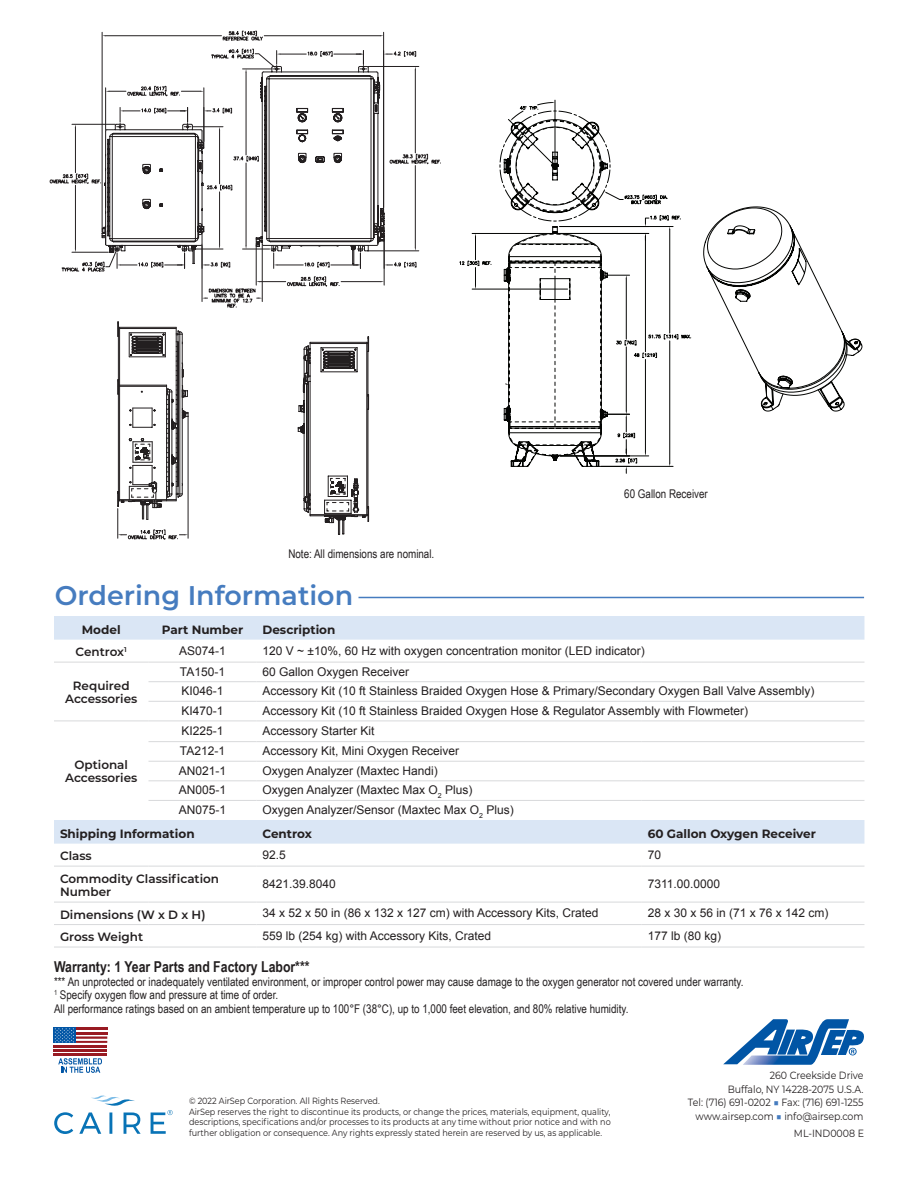
<style>
.page{position:relative;width:918px;height:1188px;background:#fff}
.page>*{position:absolute;margin:0;border:0;box-sizing:border-box;transform-origin:0 0}
.t1{font:600 27px "Montserrat";color:#467cbf}
.t2{font:700 15px "Arial Narrow";color:#231f20}
.Specs_Table{font:12px "Arial";color:#231f20}
.t3{font:12px/13.5px "Arial Narrow";color:#231f20}
.Specs_Table-2{font:600 12px/13.5px "Montserrat";color:#231f20}
.Titles{font:700 12px "Montserrat";color:#231f20}
.t4{font:10.5px/13.5px "Montserrat";color:#231f20;text-align:right;scale:.9 1}
.t5{font:9px/10.5px "Montserrat";color:#231f20;scale:.9 1}
.s1{color:#467cbf}
</style>
<div class="page">
<svg style="left:723px;top:1019px;width:141px;height:46px"></svg>
<svg style="left:54px;top:1112px;width:19px;height:22px"></svg>
<svg style="left:79px;top:1096px;width:62px;height:38px"></svg>
<svg style="left:151px;top:1110px;width:22px;height:24px"></svg>
<svg style="left:53px;top:1030px;width:54px;height:24px"></svg>
<hr style="left:75px;top:1028px;width:32px;height:2px;background:#981a22">
<hr style="left:75px;top:1032px;width:32px;height:2px;background:#981a22">
<hr style="left:75px;top:1036px;width:32px;height:3px;background:#981a22">
<hr style="left:75px;top:1041px;width:32px;height:2px;background:#981a22">
<hr style="left:53px;top:1045px;width:54px;height:2px;background:#981a22">
<hr style="left:53px;top:1050px;width:54px;height:2px;background:#981a22">
<hr style="left:53px;top:1054px;width:54px;height:2px;background:#981a22">
<svg style="left:53px;top:1028px;width:22px;height:15px"></svg>
<svg style="left:55px;top:1028px;width:19px;height:15px"></svg>
<svg style="left:58px;top:1058px;width:44px;height:15px"></svg>
<svg style="left:54px;top:616px;width:810px;height:228px"></svg>
<hr style="left:54px;top:662px;width:94px;height:1px;background:#d8d9db">
<hr style="left:148px;top:662px;width:108px;height:1px;background:#d8d9db">
<hr style="left:256px;top:662px;width:386px;height:1px;background:#d8d9db">
<hr style="left:642px;top:662px;width:222px;height:1px;background:#d8d9db">
<hr style="left:148px;top:681px;width:108px;height:1px;background:#d8d9db">
<hr style="left:256px;top:681px;width:386px;height:1px;background:#d8d9db">
<hr style="left:642px;top:681px;width:222px;height:1px;background:#d8d9db">
<hr style="left:148px;top:701px;width:108px;height:1px;background:#d8d9db">
<hr style="left:256px;top:701px;width:386px;height:1px;background:#d8d9db">
<hr style="left:642px;top:701px;width:222px;height:1px;background:#d8d9db">
<hr style="left:54px;top:721px;width:94px;height:1px;background:#d8d9db">
<hr style="left:148px;top:721px;width:108px;height:1px;background:#d8d9db">
<hr style="left:256px;top:721px;width:386px;height:1px;background:#d8d9db">
<hr style="left:642px;top:721px;width:222px;height:1px;background:#d8d9db">
<hr style="left:148px;top:741px;width:108px;height:1px;background:#d8d9db">
<hr style="left:256px;top:741px;width:386px;height:1px;background:#d8d9db">
<hr style="left:642px;top:741px;width:222px;height:1px;background:#d8d9db">
<hr style="left:148px;top:761px;width:108px;height:1px;background:#d8d9db">
<hr style="left:256px;top:761px;width:386px;height:1px;background:#d8d9db">
<hr style="left:642px;top:761px;width:222px;height:1px;background:#d8d9db">
<hr style="left:148px;top:780px;width:108px;height:1px;background:#d8d9db">
<hr style="left:256px;top:780px;width:386px;height:1px;background:#d8d9db">
<hr style="left:642px;top:780px;width:222px;height:1px;background:#d8d9db">
<hr style="left:148px;top:800px;width:108px;height:1px;background:#d8d9db">
<hr style="left:256px;top:800px;width:386px;height:1px;background:#d8d9db">
<hr style="left:642px;top:800px;width:222px;height:1px;background:#d8d9db">
<hr style="left:54px;top:866px;width:94px;height:1px;background:#d8d9db">
<hr style="left:148px;top:866px;width:108px;height:1px;background:#d8d9db">
<hr style="left:256px;top:866px;width:386px;height:1px;background:#d8d9db">
<hr style="left:642px;top:866px;width:222px;height:1px;background:#d8d9db">
<hr style="left:54px;top:902px;width:94px;height:1px;background:#d8d9db">
<hr style="left:148px;top:902px;width:108px;height:1px;background:#d8d9db">
<hr style="left:256px;top:902px;width:386px;height:1px;background:#d8d9db">
<hr style="left:642px;top:902px;width:222px;height:1px;background:#d8d9db">
<hr style="left:54px;top:924px;width:94px;height:1px;background:#d8d9db">
<hr style="left:148px;top:924px;width:108px;height:1px;background:#d8d9db">
<hr style="left:256px;top:924px;width:386px;height:1px;background:#d8d9db">
<hr style="left:642px;top:924px;width:222px;height:1px;background:#d8d9db">
<hr style="left:54px;top:947px;width:94px;height:1px;background:#d8d9db">
<hr style="left:148px;top:947px;width:108px;height:1px;background:#d8d9db">
<hr style="left:256px;top:947px;width:386px;height:1px;background:#d8d9db">
<hr style="left:642px;top:947px;width:222px;height:1px;background:#d8d9db">
<svg style="left:691px;top:206px;width:169px;height:206px"></svg>
<svg style="left:460px;top:100px;width:231px;height:374px"></svg>
<svg style="left:114px;top:31px;width:253px;height:10px"></svg>
<svg style="left:50px;top:48px;width:369px;height:491px"></svg>
<hr style="left:358px;top:597px;width:506px;height:1px;background:#467cbf">
<p class="t3" style="left:288px;top:547px;width:148px">Note: All dimensions are nominal.</p>
<p class="t1" style="left:55px;top:576px;width:300px">Ordering Information</p>
<p class="t3" style="left:624px;top:486px;width:85px">60 Gallon Receiver</p>
<p class="Titles" style="left:82px;top:621px;width:40px">Model</p>
<p class="Titles" style="left:162px;top:621px;width:83px">Part Number</p>
<p class="Titles" style="left:262px;top:621px;width:74px">Description</p>
<p class="Specs_Table-2" style="left:76px;top:645px;width:53px">Centrox<sup>1</sup></p>
<p class="Specs_Table" style="left:179px;top:643px;width:48px">AS074-1</p>
<p class="Specs_Table" style="left:262px;top:643px;width:384px">120 V ~ ±10%, 60 Hz with oxygen concentration monitor (LED indicator)</p>
<p class="Specs_Table-2" style="left:73px;top:678px;width:58px">Required</p>
<p class="Specs_Table-2" style="left:65px;top:692px;width:74px">Accessories</p>
<p class="Specs_Table" style="left:180px;top:664px;width:47px">TA150-1</p>
<p class="Specs_Table" style="left:262px;top:664px;width:148px">60 Gallon Oxygen Receiver</p>
<p class="Specs_Table" style="left:181px;top:683px;width:44px">KI046-1</p>
<p class="Specs_Table" style="left:262px;top:683px;width:553px">Accessory Kit (10 ft Stainless Braided Oxygen Hose &amp; Primary/Secondary Oxygen Ball Valve Assembly)</p>
<p class="Specs_Table" style="left:181px;top:703px;width:44px">KI470-1</p>
<p class="Specs_Table" style="left:262px;top:703px;width:487px">Accessory Kit (10 ft Stainless Braided Oxygen Hose &amp; Regulator Assembly with Flowmeter)</p>
<p class="Specs_Table" style="left:181px;top:723px;width:44px">KI225-1</p>
<p class="Specs_Table" style="left:262px;top:723px;width:114px">Accessory Starter Kit</p>
<p class="Specs_Table" style="left:180px;top:743px;width:47px">TA212-1</p>
<p class="Specs_Table" style="left:262px;top:743px;width:198px">Accessory Kit, Mini Oxygen Receiver</p>
<p class="Specs_Table" style="left:179px;top:763px;width:49px">AN021-1</p>
<p class="Specs_Table" style="left:262px;top:763px;width:177px">Oxygen Analyzer (Maxtec Handi)</p>
<p class="Specs_Table" style="left:179px;top:782px;width:49px">AN005-1</p>
<p class="Specs_Table" style="left:262px;top:782px;width:211px">Oxygen Analyzer (Maxtec Max O<sub>2</sub> Plus)</p>
<p class="Specs_Table" style="left:179px;top:802px;width:49px">AN075-1</p>
<p class="Specs_Table" style="left:262px;top:802px;width:253px">Oxygen Analyzer/Sensor (Maxtec Max O<sub>2</sub> Plus)</p>
<p class="Titles" style="left:60px;top:825px;width:136px">Shipping Information</p>
<p class="Titles" style="left:262px;top:825px;width:51px">Centrox</p>
<p class="Titles" style="left:648px;top:825px;width:170px">60 Gallon Oxygen Receiver</p>
<p class="Specs_Table-2" style="left:60px;top:849px;width:33px">Class</p>
<p class="Specs_Table" style="left:262px;top:847px;width:25px">92.5</p>
<p class="Specs_Table" style="left:648px;top:847px;width:15px">70</p>
<p class="Specs_Table-2" style="left:60px;top:871px;width:161px">Commodity Classification<br>Number</p>
<p class="Specs_Table" style="left:262px;top:876px;width:75px">8421.39.8040</p>
<p class="Specs_Table" style="left:648px;top:876px;width:74px">7311.00.0000</p>
<p class="Specs_Table-2" style="left:60px;top:907px;width:147px">Dimensions (W x D x H)</p>
<p class="Specs_Table" style="left:262px;top:905px;width:338px">34 x 52 x 50 in (86 x 132 x 127 cm) with Accessory Kits, Crated</p>
<p class="Specs_Table" style="left:648px;top:905px;width:182px">28 x 30 x 56 in (71 x 76 x 142 cm)</p>
<p class="Specs_Table-2" style="left:60px;top:929px;width:85px">Gross Weight</p>
<p class="Specs_Table" style="left:262px;top:928px;width:230px">559 lb (254 kg) with Accessory Kits, Crated</p>
<p class="Specs_Table" style="left:648px;top:928px;width:75px">177 lb (80 kg)</p>
<p class="Specs_Table-2" style="left:74px;top:757px;width:55px">Optional</p>
<p class="Specs_Table-2" style="left:65px;top:771px;width:74px">Accessories</p>
<p class="t2" style="left:54px;top:956px;width:257px">Warranty: 1 Year Parts and Factory Labor***</p>
<p class="t3" style="left:54px;top:975px;width:691px">*** An unprotected or inadequately ventilated environment, or improper control power may cause damage to the oxygen generator not covered under warranty.<br><sup>1</sup> Specify oxygen flow and pressure at time of order.<br>All performance ratings based on an ambient temperature up to 100°F (38°C), up to 1,000 feet elevation, and 80% relative humidity.</p>
<p class="t5" style="left:189px;top:1096px;width:470px">© 2022 AirSep Corporation. All Rights Reserved.<br>AirSep reserves the right to discontinue its products, or change the prices, materials, equipment, quality, descriptions, specifications and/or processes to its products at any time without prior notice and with no further obligation or consequence. Any rights expressly stated herein are reserved by us, as applicable.</p>
<p class="t4" style="left:688px;top:1069px;width:197px">260 Creekside Drive<br>Buffalo, NY 14228-2075 U.S.A.<br>Tel: (716) 691-0202 <span class="s1">■</span> Fax: (716) 691-1255 www.airsep.com <span class="s1">■</span> info@airsep.com</p>
<p class="t4" style="left:794px;top:1126px;width:79px">ML-IND0008 E</p>
</div>
